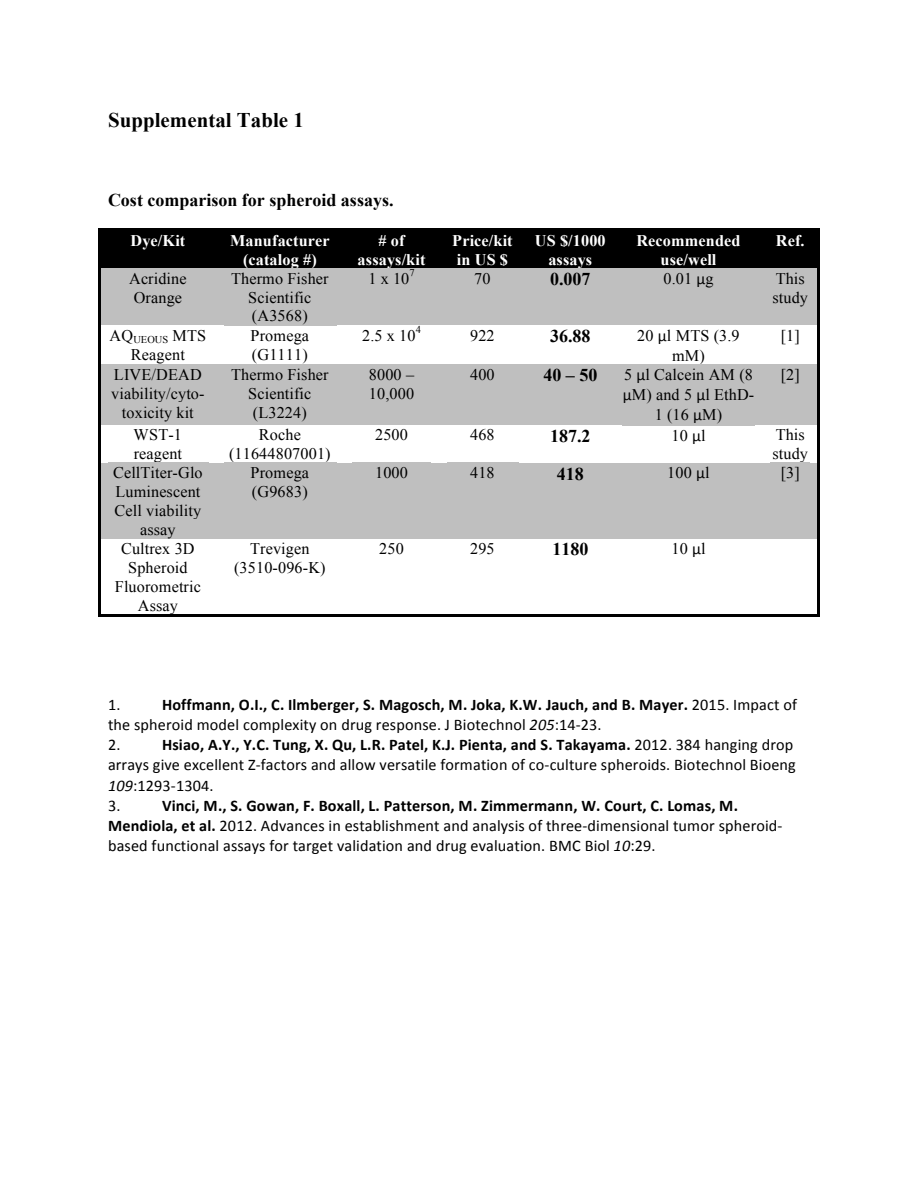
<style>
.page{position:relative;width:918px;height:1188px;background:#fff}
.page>*{position:absolute;margin:0;border:0;box-sizing:border-box;transform-origin:0 0}
.t1{font:700 20.85px "Times New Roman";letter-spacing:.005em;color:#000}
.t2{font:700 18px "Times New Roman";color:#000}
.t3{font:16.2px/20.1px "Calibri";letter-spacing:.01em;color:#000}
.t4{font:16.2px/18.9px "Times New Roman";letter-spacing:.01em;color:#000;text-align:center}
.t5{font:700 16.2px/18.8px "Times New Roman";letter-spacing:.01em;color:#fff;text-align:center}
.t6{font:10.5px "Times New Roman";color:#000}
.s1{font-family:"Calibri"}
.s2{font-weight:700}
.s3{font-style:italic}
</style>
<div class="page">
<div style="left:101px;top:231px;width:115px;height:38px;background:#000"></div>
<div style="left:216px;top:231px;width:128px;height:38px;background:#000"></div>
<div style="left:345px;top:231px;width:93px;height:38px;background:#000"></div>
<div style="left:439px;top:231px;width:87px;height:38px;background:#000"></div>
<div style="left:527px;top:231px;width:87px;height:38px;background:#000"></div>
<div style="left:615px;top:231px;width:147px;height:38px;background:#000"></div>
<div style="left:763px;top:231px;width:54px;height:38px;background:#000"></div>
<hr style="left:101px;top:228px;width:115px;height:2px;background:#000">
<hr style="left:218px;top:228px;width:126px;height:2px;background:#000">
<hr style="left:346px;top:228px;width:92px;height:2px;background:#000">
<hr style="left:441px;top:228px;width:85px;height:2px;background:#000">
<hr style="left:528px;top:228px;width:86px;height:2px;background:#000">
<hr style="left:616px;top:228px;width:146px;height:2px;background:#000">
<hr style="left:765px;top:228px;width:52px;height:2px;background:#000">
<hr style="left:99px;top:230px;width:2px;height:39px;background:#000">
<hr style="left:216px;top:230px;width:1px;height:39px;background:#000">
<hr style="left:344px;top:230px;width:1px;height:39px;background:#000">
<hr style="left:438px;top:230px;width:1px;height:39px;background:#000">
<hr style="left:526px;top:230px;width:1px;height:39px;background:#000">
<hr style="left:614px;top:230px;width:1px;height:39px;background:#000">
<hr style="left:762px;top:230px;width:1px;height:39px;background:#000">
<hr style="left:817px;top:230px;width:2px;height:39px;background:#000">
<div style="left:101px;top:269px;width:115px;height:56px;background:#bfbfbf"></div>
<div style="left:216px;top:269px;width:128px;height:56px;background:#bfbfbf"></div>
<div style="left:344px;top:269px;width:95px;height:56px;background:#bfbfbf"></div>
<div style="left:439px;top:269px;width:88px;height:56px;background:#bfbfbf"></div>
<div style="left:527px;top:269px;width:87px;height:56px;background:#bfbfbf"></div>
<div style="left:614px;top:269px;width:149px;height:56px;background:#bfbfbf"></div>
<div style="left:763px;top:269px;width:54px;height:56px;background:#bfbfbf"></div>
<hr style="left:99px;top:269px;width:2px;height:56px;background:#000">
<hr style="left:817px;top:269px;width:2px;height:56px;background:#000">
<hr style="left:99px;top:325px;width:2px;height:40px;background:#000">
<hr style="left:817px;top:325px;width:2px;height:40px;background:#000">
<div style="left:101px;top:365px;width:115px;height:60px;background:#bfbfbf"></div>
<div style="left:216px;top:365px;width:128px;height:60px;background:#bfbfbf"></div>
<div style="left:344px;top:365px;width:95px;height:60px;background:#bfbfbf"></div>
<div style="left:439px;top:365px;width:88px;height:60px;background:#bfbfbf"></div>
<div style="left:527px;top:365px;width:87px;height:60px;background:#bfbfbf"></div>
<div style="left:614px;top:365px;width:149px;height:60px;background:#bfbfbf"></div>
<div style="left:763px;top:365px;width:54px;height:60px;background:#bfbfbf"></div>
<hr style="left:99px;top:365px;width:2px;height:60px;background:#000">
<hr style="left:817px;top:365px;width:2px;height:60px;background:#000">
<hr style="left:99px;top:425px;width:2px;height:38px;background:#000">
<hr style="left:817px;top:425px;width:2px;height:38px;background:#000">
<div style="left:101px;top:463px;width:115px;height:76px;background:#bfbfbf"></div>
<div style="left:216px;top:463px;width:128px;height:76px;background:#bfbfbf"></div>
<div style="left:344px;top:463px;width:95px;height:76px;background:#bfbfbf"></div>
<div style="left:439px;top:463px;width:88px;height:76px;background:#bfbfbf"></div>
<div style="left:527px;top:463px;width:87px;height:76px;background:#bfbfbf"></div>
<div style="left:614px;top:463px;width:149px;height:76px;background:#bfbfbf"></div>
<div style="left:763px;top:463px;width:54px;height:76px;background:#bfbfbf"></div>
<hr style="left:99px;top:463px;width:2px;height:76px;background:#000">
<hr style="left:817px;top:463px;width:2px;height:76px;background:#000">
<hr style="left:99px;top:539px;width:2px;height:76px;background:#000">
<hr style="left:101px;top:615px;width:115px;height:2px;background:#000">
<hr style="left:217px;top:615px;width:127px;height:2px;background:#000">
<hr style="left:345px;top:615px;width:94px;height:2px;background:#000">
<hr style="left:440px;top:615px;width:87px;height:2px;background:#000">
<hr style="left:528px;top:615px;width:86px;height:2px;background:#000">
<hr style="left:615px;top:615px;width:148px;height:2px;background:#000">
<hr style="left:764px;top:615px;width:53px;height:2px;background:#000">
<hr style="left:817px;top:539px;width:2px;height:76px;background:#000">
<p class="t1" style="left:108px;top:109px;width:197px">Supplemental Table 1</p>
<p class="t2" style="left:108px;top:190px;width:287px">Cost comparison for spheroid assays.</p>
<p class="t5" style="left:130px;top:231px;width:56px">Dye/Kit</p>
<p class="t5" style="left:230px;top:231px;width:101px">Manufacturer (catalog #)</p>
<p class="t5" style="left:358px;top:231px;width:69px"># of assays/kit</p>
<p class="t5" style="left:452px;top:231px;width:62px;text-align:left">Price/kit in US $</p>
<p class="t5" style="left:535px;top:231px;width:72px">US $/1000 assays</p>
<p class="t5" style="left:636px;top:231px;width:106px">Recommended use/well</p>
<p class="t5" style="left:776px;top:231px;width:30px">Ref.</p>
<p class="t4" style="left:129px;top:269px;width:59px;text-align:left">Acridine<br>Orange</p>
<p class="t4" style="left:231px;top:269px;width:99px">Thermo Fisher<br>Scientific (A3568)</p>
<p class="t4" style="left:368px;top:269px;width:43px">1 x 10</p>
<p class="t6" style="left:410px;top:267px;width:7px">7</p>
<p class="t4" style="left:474px;top:269px;width:18px">70</p>
<p class="t2" style="left:550px;top:269px;width:42px">0.007</p>
<p class="t4" style="left:663px;top:269px;width:52px">0.01 <span class="s1">µ</span>g</p>
<p class="t4" style="left:772px;top:269px;width:37px;text-align:left">This study</p>
<p class="t4" style="left:110px;top:326px;width:98px">AQ<sub>UEOUS</sub> MTS<br>Reagent</p>
<p class="t4" style="left:251px;top:326px;width:60px;text-align:left">Promega (G1111)</p>
<p class="t4" style="left:362px;top:326px;width:55px">2.5 x 10</p>
<p class="t6" style="left:416px;top:324px;width:7px">4</p>
<p class="t4" style="left:470px;top:326px;width:26px">922</p>
<p class="t2" style="left:550px;top:326px;width:42px">36.88</p>
<p class="t4" style="left:637px;top:326px;width:104px;line-height:19.8px">20 <span class="s1">µ</span>l MTS (3.9 mM)</p>
<p class="t4" style="left:781px;top:326px;width:21px">[1]</p>
<p class="t4" style="left:111px;top:365px;width:95px">LIVE/DEAD viability/cyto&shy;toxicity kit</p>
<p class="t4" style="left:231px;top:365px;width:99px">Thermo Fisher<br>Scientific (L3224)</p>
<p class="t4" style="left:369px;top:365px;width:47px;text-align:left">8000 –<br>10,000</p>
<p class="t4" style="left:470px;top:365px;width:26px">400</p>
<p class="t2" style="left:543px;top:365px;width:55px">40 – 50</p>
<p class="t4" style="left:623px;top:365px;width:133px;line-height:20.1px">5 <span class="s1">µ</span>l Calcein AM (8 <span class="s1">µ</span>M) and 5 <span class="s1">µ</span>l EthD-<br>1 (16 <span class="s1">µ</span>M)</p>
<p class="t4" style="left:781px;top:365px;width:21px">[2]</p>
<p class="t4" style="left:134px;top:425px;width:50px;text-align:left">WST-1 reagent</p>
<p class="t4" style="left:229px;top:425px;width:103px">Roche (11644807001)</p>
<p class="t4" style="left:375px;top:425px;width:34px">2500</p>
<p class="t4" style="left:470px;top:425px;width:26px">468</p>
<p class="t2" style="left:550px;top:426px;width:42px">187.2</p>
<p class="t4" style="left:671px;top:426px;width:36px">10 <span class="s1">µ</span>l</p>
<p class="t4" style="left:772px;top:425px;width:37px;text-align:left">This study</p>
<p class="t4" style="left:113px;top:463px;width:91px">CellTiter-Glo<br>Luminescent<br>Cell viability assay</p>
<p class="t4" style="left:251px;top:463px;width:60px;text-align:left">Promega (G9683)</p>
<p class="t4" style="left:375px;top:463px;width:34px">1000</p>
<p class="t4" style="left:470px;top:463px;width:26px">418</p>
<p class="t2" style="left:557px;top:463px;width:28px">418</p>
<p class="t4" style="left:667px;top:464px;width:44px">100 <span class="s1">µ</span>l</p>
<p class="t4" style="left:781px;top:463px;width:21px">[3]</p>
<p class="t4" style="left:115px;top:539px;width:88px">Cultrex 3D<br>Spheroid<br>Fluorometric<br>Assay</p>
<p class="t4" style="left:234px;top:539px;width:93px">Trevigen (3510-096-K)</p>
<p class="t4" style="left:379px;top:539px;width:26px">250</p>
<p class="t4" style="left:470px;top:539px;width:26px">295</p>
<p class="t2" style="left:552px;top:539px;width:37px">1180</p>
<p class="t4" style="left:671px;top:539px;width:36px">10 <span class="s1">µ</span>l</p>
<p class="t3" style="left:108px;top:695px;width:691px;text-indent:54px"><span class="s2">Hoffmann, O.I., C. Ilmberger, S. Magosch, M. Joka, K.W. Jauch, and B. Mayer.</span> 2015. Impact of the spheroid model complexity on drug response. J Biotechnol <span class="s3">205</span>:14-23.<br>2.</p>
<p class="t3" style="left:108px;top:695px;width:14px">1.</p>
<p class="t3" style="left:108px;top:735px;width:689px;text-indent:54px"><span class="s2">Hsiao, A.Y., Y.C. Tung, X. Qu, L.R. Patel, K.J. Pienta, and S. Takayama.</span> 2012. 384 hanging drop arrays give excellent Z-factors and allow versatile formation of co-culture spheroids. Biotechnol Bioeng <span class="s3">109</span>:1293-1304.<br>3.</p>
<p class="t3" style="left:108px;top:795px;width:676px;text-indent:54px"><span class="s2">Vinci, M., S. Gowan, F. Boxall, L. Patterson, M. Zimmermann, W. Court, C. Lomas, M.<br>Mendiola, et al.</span> 2012. Advances in establishment and analysis of three-dimensional tumor spheroid&shy;based functional assays for target validation and drug evaluation. BMC Biol <span class="s3">10</span>:29.</p>
</div>
